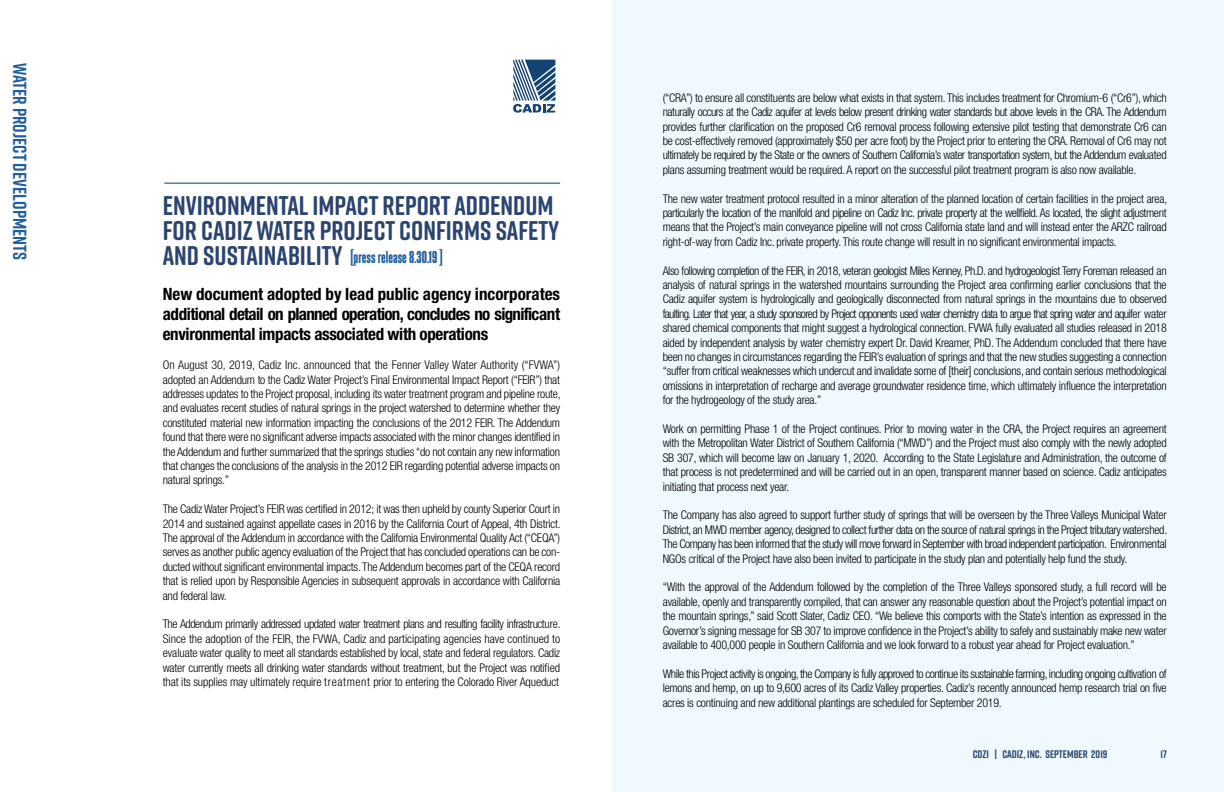
<style>
.page{position:relative;width:1224px;height:792px;background:#fff}
.page>*{position:absolute;margin:0;border:0;box-sizing:border-box;transform-origin:0 0}
.t1{font:700 27px/25px "Rift Soft";color:#2b456f}
.t2{font:700 19px "Rift Soft";color:#215e9e}
.t3{font:18px "Block Gothic RR Bold Extra Cond";color:#215e9e}
.t4{font:700 condensed 17px/20.4px "Helvetica Neue";letter-spacing:-.02em;color:#000;text-align:justify}
.t5{font:300 condensed 12px/14.4px "Helvetica Neue";letter-spacing:-.02em;color:#000;text-align:justify}
.t6{font:700 11px "Rift Soft";color:#2b456f}
.s1{font-family:"Rift Soft";font-weight:700;font-size:27px;color:#2b456f}
</style>
<div class="page">
<div style="left:612px;top:0;width:612px;height:792px;background:#eff9fe"></div>
<hr style="left:164px;top:183px;width:396px;height:1px;background:#004361">
<svg style="left:513px;top:60px;width:42px;height:53px"></svg>
<h2 class="t2" style="left:34px;top:63px;width:199px;rotate:90deg">WATER PROJECT DEVELOPMENTS</h2>
<h1 class="t1" style="left:163px;top:192px;width:398px">ENVIRONMENTAL IMPACT REPORT ADDENDUM<br>FOR CADIZ WATER PROJECT CONFIRMS SAFETY</h1>
<h3 class="t3" style="left:163px;top:248px;width:281px"><span class="s1">AND SUSTAINABILITY</span> [press release 8.30.19 ]</h3>
<h3 class="t4" style="left:163px;top:283px;width:399px">New document adopted by lead public agency incorporates additional detail on planned operation, concludes no significant environmental impacts associated with operations</h3>
<p class="t5" style="left:163px;top:358px;width:399px">On August 30, 2019, Cadiz Inc. announced that the Fenner Valley Water Authority (“FVWA”) adopted an Addendum to the Cadiz Water Project’s Final Environmental Impact Report (“FEIR”) that addresses updates to the Project proposal, including its water treatment program and pipeline route, and evaluates recent studies of natural springs in the project watershed to determine whether they constituted material new information impacting the conclusions of the 2012 FEIR. The Addendum found that there were no significant adverse impacts associated with the minor changes identified in the Addendum and further summarized that the springs studies “do not contain any new information that changes the conclusions of the analysis in the 2012 EIR regarding potential adverse impacts on natural springs.”</p>
<p class="t5" style="left:163px;top:502px;width:399px">The Cadiz Water Project’s FEIR was certified in 2012; it was then upheld by county Superior Court in 2014 and sustained against appellate cases in 2016 by the California Court of Appeal, 4th District.<br>The approval of the Addendum in accordance with the California Environmental Quality Act (“CEQA”) serves as another public agency evaluation of the Project that has concluded operations can be con&shy;ducted without significant environmental impacts. The Addendum becomes part of the CEQA record that is relied upon by Responsible Agencies in subsequent approvals in accordance with California and federal law.</p>
<p class="t5" style="left:163px;top:617px;width:399px">The Addendum primarily addressed updated water treatment plans and resulting facility infrastructure.<br>Since the adoption of the FEIR, the FVWA, Cadiz and participating agencies have continued to evaluate water quality to meet all standards established by local, state and federal regulators. Cadiz water currently meets all drinking water standards without treatment, but the Project was notified that its supplies may ultimately require treatment prior to entering the Colorado River Aqueduct</p>
<p class="t5" style="left:663px;top:90px;width:506px">(“CRA”) to ensure all constituents are below what exists in that system. This includes treatment for Chromium-6 (“Cr6”), which naturally occurs at the Cadiz aquifer at levels below present drinking water standards but above levels in the CRA. The Addendum provides further clarification on the proposed Cr6 removal process following extensive pilot testing that demonstrate Cr6 can be cost-effectively removed (approximately $50 per acre foot) by the Project prior to entering the CRA. Removal of Cr6 may not ultimately be required by the State or the owners of Southern California’s water transportation system, but the Addendum evaluated plans assuming treatment would be required. A report on the successful pilot treatment program is also now available.</p>
<p class="t5" style="left:663px;top:191px;width:506px">The new water treatment protocol resulted in a minor alteration of the planned location of certain facilities in the project area, particularly the location of the manifold and pipeline on Cadiz Inc. private property at the wellfield. As located, the slight adjustment means that the Project’s main conveyance pipeline will not cross California state land and will instead enter the ARZC railroad right-of-way from Cadiz Inc. private property. This route change will result in no significant environmental impacts.</p>
<p class="t5" style="left:663px;top:263px;width:506px">Also following completion of the FEIR, in 2018, veteran geologist Miles Kenney, Ph.D. and hydrogeologist Terry Foreman released an analysis of natural springs in the watershed mountains surrounding the Project area confirming earlier conclusions that the Cadiz aquifer system is hydrologically and geologically disconnected from natural springs in the mountains due to observed faulting. Later that year, a study sponsored by Project opponents used water chemistry data to argue that spring water and aquifer water shared chemical components that might suggest a hydrological connection. FVWA fully evaluated all studies released in 2018 aided by independent analysis by water chemistry expert Dr. David Kreamer, PhD. The Addendum concluded that there have been no changes in circumstances regarding the FEIR’s evaluation of springs and that the new studies suggesting a connection “suffer from critical weaknesses which undercut and invalidate some of [their] conclusions, and contain serious methodological omissions in interpretation of recharge and average groundwater residence time, which ultimately influence the interpretation for the hydrogeology of the study area.”</p>
<p class="t5" style="left:663px;top:421px;width:506px">Work on permitting Phase 1 of the Project continues. Prior to moving water in the CRA, the Project requires an agreement with the Metropolitan Water District of Southern California (“MWD”) and the Project must also comply with the newly adopted SB 307, which will become law on January 1, 2020. According to the State Legislature and Administration, the outcome of that process is not predetermined and will be carried out in an open, transparent manner based on science. Cadiz anticipates initiating that process next year.</p>
<p class="t5" style="left:663px;top:508px;width:506px">The Company has also agreed to support further study of springs that will be overseen by the Three Valleys Municipal Water District, an MWD member agency, designed to collect further data on the source of natural springs in the Project tributary watershed.<br>The Company has been informed that the study will move forward in September with broad independent participation. Environmental NGOs critical of the Project have also been invited to participate in the study plan and potentially help fund the study.</p>
<p class="t5" style="left:663px;top:580px;width:506px">“With the approval of the Addendum followed by the completion of the Three Valleys sponsored study, a full record will be available, openly and transparently compiled, that can answer any reasonable question about the Project’s potential impact on the mountain springs,” said Scott Slater, Cadiz CEO. “We believe this comports with the State’s intention as expressed in the Governor’s signing message for SB 307 to improve confidence in the Project’s ability to safely and sustainably make new water available to 400,000 people in Southern California and we look forward to a robust year ahead for Project evaluation.”</p>
<p class="t5" style="left:663px;top:666px;width:506px">While this Project activity is ongoing, the Company is fully approved to continue its sustainable farming, including ongoing cultivation of lemons and hemp, on up to 9,600 acres of its Cadiz Valley properties. Cadiz’s recently announced hemp research trial on five acres is continuing and new additional plantings are scheduled for September 2019.</p>
<p class="t6" style="left:973px;top:746px;width:136px">CDZI | CADIZ, INC. SEPTEMBER 2019</p>
<p class="t6" style="left:1160px;top:746px;width:8px">17</p>
</div>
